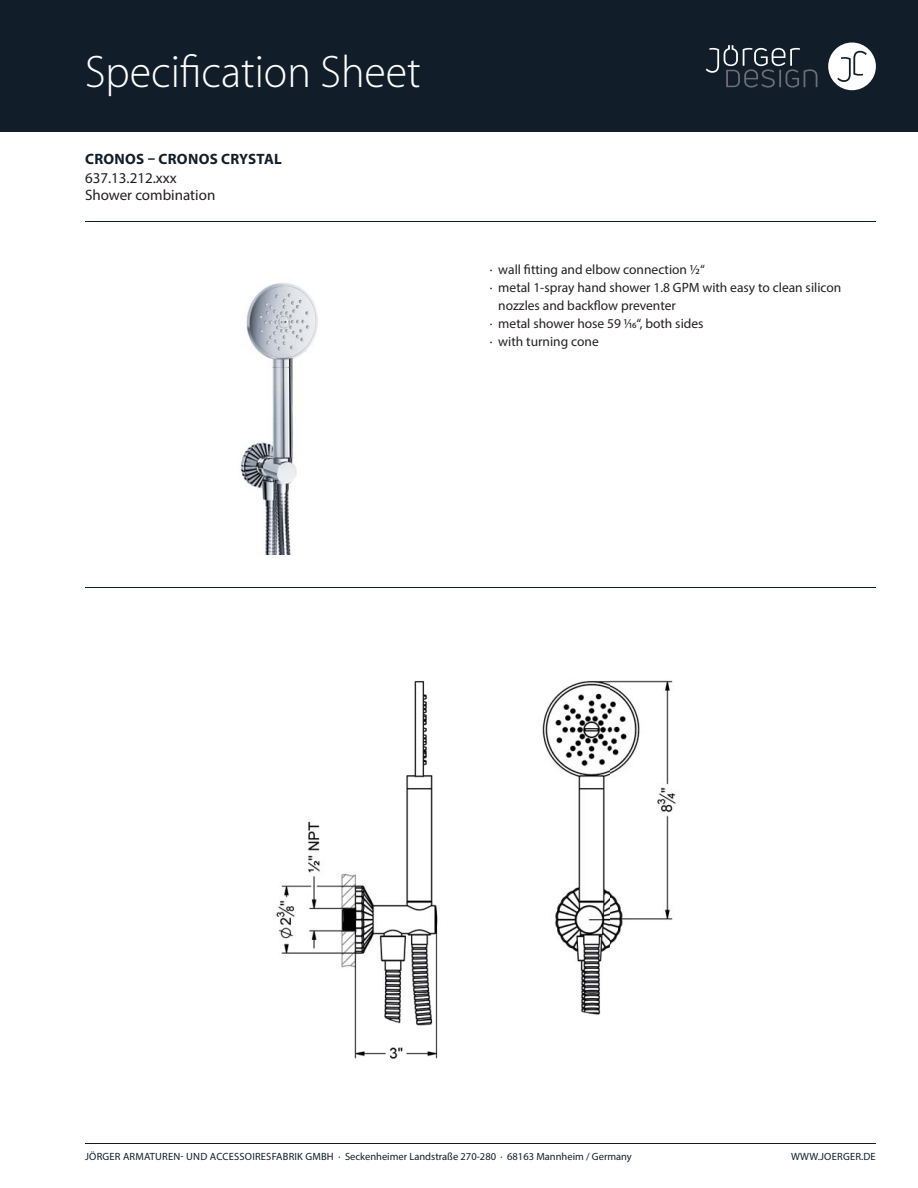
<style>
.page{position:relative;width:918px;height:1188px;background:#fff}
.page>*{position:absolute;margin:0;border:0;box-sizing:border-box;transform-origin:0 0}
.t1{font:100 45px "Myriad Set Pro";color:#fff}
.t2{font:15px "Myriad Pro";color:#231f20}
.t3{font:700 15px "Myriad Pro";letter-spacing:.02em;color:#111e29}
.t4{font:13.5px "Myriad Pro";color:#231f20}
.t5{font:10.5px "Myriad Pro";letter-spacing:.015em;color:#111e29}
</style>
<div class="page">
<div style="left:0;top:0;width:918px;height:132px;background:#111e29"></div>
<div style="left:828px;top:43px;width:48px;height:47px;background:#fff;border-radius:50%"></div>
<svg style="left:837px;top:51px;width:30px;height:31px"></svg>
<svg style="left:706px;top:45px;width:111px;height:43px"></svg>
<hr style="left:85px;top:1143px;width:791px;height:1px;background:#111e29">
<hr style="left:85px;top:221px;width:791px;height:1px;background:#111e29">
<hr style="left:85px;top:587px;width:791px;height:1px;background:#111e29">
<img style="left:240px;top:283px;width:78px;height:271px">
<img style="left:276px;top:680px;width:400px;height:379px">
<h1 class="t1" style="left:85px;top:50px;width:337px">Specification Sheet</h1>
<p class="t3" style="left:85px;top:154px;width:198px">CRONOS – CRONOS CRYSTAL</p>
<p class="t2" style="left:85px;top:172px;width:93px">637.13.212.xxx</p>
<p class="t2" style="left:85px;top:190px;width:132px">Shower combination</p>
<p class="t4" style="left:490px;top:264px;width:217px">· wall fitting and elbow connection ½“</p>
<p class="t4" style="left:490px;top:282px;width:353px">· metal 1-spray hand shower 1.8 GPM with easy to clean silicon</p>
<p class="t4" style="left:498px;top:300px;width:179px">nozzles and backflow preventer</p>
<p class="t4" style="left:490px;top:318px;width:215px">· metal shower hose 59 1⁄16“, both sides</p>
<p class="t4" style="left:490px;top:336px;width:110px">· with turning cone</p>
<p class="t5" style="left:85px;top:1153px;width:548px">JÖRGER ARMATUREN- UND ACCESSOIRESFABRIK GMBH · Seckenheimer Landstraße 270-280 · 68163 Mannheim / Germany</p>
<p class="t5" style="left:791px;top:1153px;width:86px">WWW.JOERGER.DE</p>
</div>
